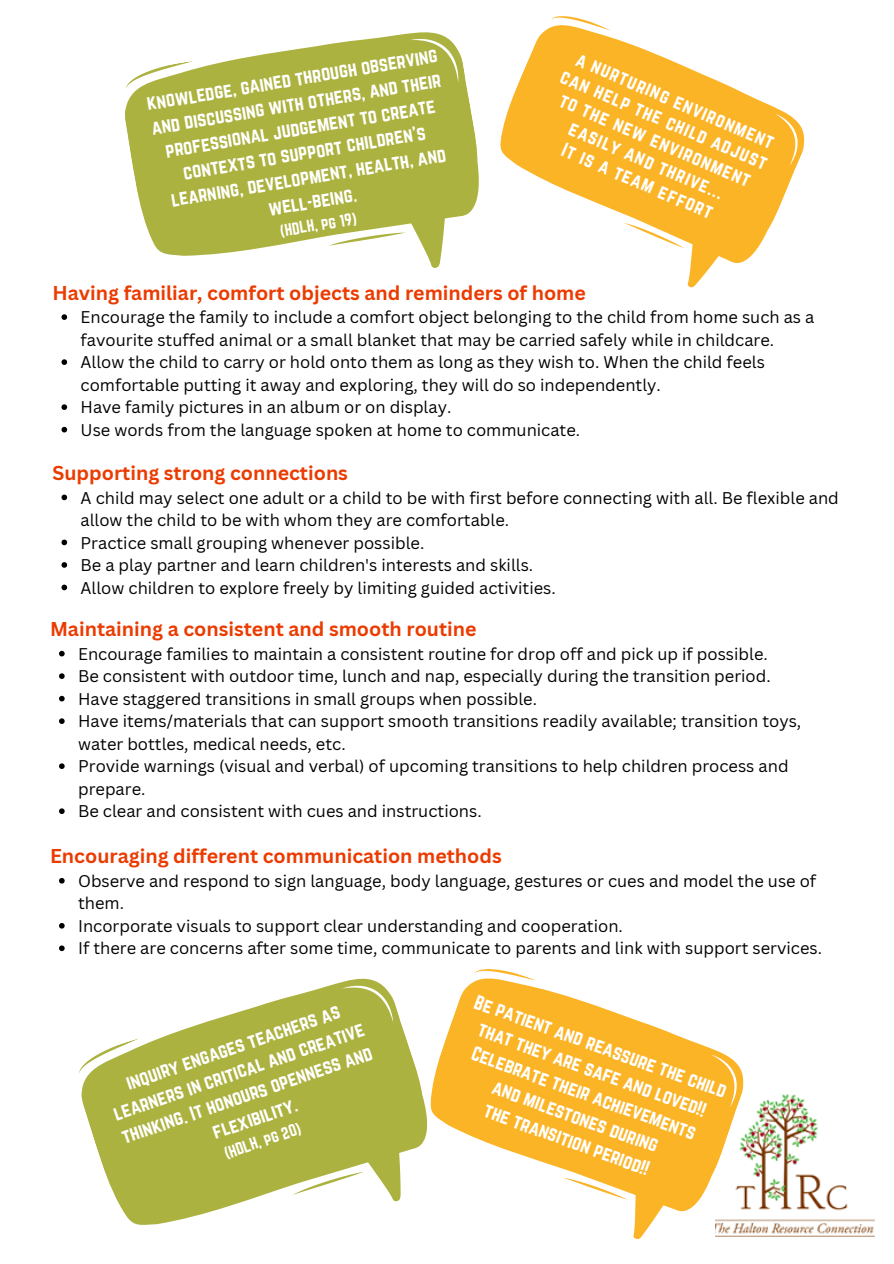
<style>
.page{position:relative;width:894px;height:1264px;background:#fff}
.page>*{position:absolute;margin:0;border:0;box-sizing:border-box;transform-origin:0 0}
.t1{font:700 19.5px "Canva Sans";color:#eb3b00}
.t2{font:18px/24.8px "Norwester";color:#fff;text-align:center}
.t3{font:17.7px/22.2px "Norwester";color:#fff;text-align:center}
.t4{font:16.5px/22.5px "Canva Sans";color:#000}
.t5{font:15px "Norwester";color:#fff}
</style>
<div class="page">
<svg style="left:125px;top:32px;width:354px;height:224px;fill:#acb23f"></svg>
<svg style="left:328px;top:196px;width:128px;height:72px"></svg>
<svg style="left:125px;top:61px;width:70px;height:28px"></svg>
<svg style="left:410px;top:33px;width:49px;height:56px"></svg>
<svg style="left:500px;top:27px;width:297px;height:237px;fill:#fcb427"></svg>
<svg style="left:623px;top:221px;width:105px;height:67px"></svg>
<svg style="left:550px;top:16px;width:61px;height:27px"></svg>
<svg style="left:758px;top:114px;width:47px;height:52px"></svg>
<svg style="left:61px;top:314px;width:6px;height:6px"></svg>
<svg style="left:61px;top:359px;width:6px;height:6px"></svg>
<svg style="left:61px;top:404px;width:6px;height:6px"></svg>
<svg style="left:61px;top:427px;width:6px;height:5px"></svg>
<img style="left:715px;top:1094px;width:160px;height:143px">
<svg style="left:59px;top:878px;width:6px;height:5px"></svg>
<svg style="left:59px;top:923px;width:6px;height:5px"></svg>
<svg style="left:59px;top:945px;width:6px;height:6px"></svg>
<svg style="left:59px;top:651px;width:6px;height:5px"></svg>
<svg style="left:59px;top:673px;width:6px;height:6px"></svg>
<svg style="left:59px;top:696px;width:6px;height:5px"></svg>
<svg style="left:59px;top:718px;width:6px;height:6px"></svg>
<svg style="left:59px;top:763px;width:6px;height:6px"></svg>
<svg style="left:59px;top:808px;width:6px;height:6px"></svg>
<svg style="left:61px;top:494px;width:6px;height:6px"></svg>
<svg style="left:61px;top:539px;width:6px;height:6px"></svg>
<svg style="left:61px;top:562px;width:6px;height:5px"></svg>
<svg style="left:61px;top:584px;width:6px;height:6px"></svg>
<svg style="left:442px;top:981px;width:313px;height:240px;fill:#fcb427"></svg>
<svg style="left:563px;top:1175px;width:109px;height:65px"></svg>
<svg style="left:474px;top:969px;width:62px;height:24px"></svg>
<svg style="left:697px;top:1054px;width:48px;height:53px"></svg>
<svg style="left:79px;top:982px;width:363px;height:243px;fill:#acb23f"></svg>
<svg style="left:292px;top:1131px;width:125px;height:77px"></svg>
<svg style="left:79px;top:1038px;width:65px;height:35px"></svg>
<svg style="left:342px;top:978px;width:52px;height:56px"></svg>
<p class="t2" style="left:145px;top:90px;width:296px;rotate:-9deg">knowledge, gained through observing and discussing with others, and their professional judgement to create contexts to support children’s learning, development, health, and well-being.</p>
<p class="t5" style="left:279px;top:221px;width:79px;rotate:-9deg">(HDLH, pg 19)</p>
<p class="t3" style="left:574px;top:45px;width:225px;rotate:23deg">a nurturing environment can help the child adjust to the new environment</p>
<p class="t3" style="left:574px;top:118px;width:167px;text-align:left;rotate:23deg">easily and thrive...<br>It is a team effort</p>
<p class="t1" style="left:52px;top:279px;width:534px">Having familiar, comfort objects and reminders of home</p>
<h2 class="t4" style="left:80px;top:305px;width:735px">Encourage the family to include a comfort object belonging to the child from home such as a favourite stuffed animal or a small blanket that may be carried safely while in childcare.</h2>
<p class="t4" style="left:80px;top:350px;width:685px">Allow the child to carry or hold onto them as long as they wish to. When the child feels comfortable putting it away and exploring, they will do so independently.</p>
<h2 class="t4" style="left:80px;top:395px;width:372px">Have family pictures in an album or on display.</h2>
<h1 class="t4" style="left:80px;top:418px;width:501px">Use words from the language spoken at home to communicate.</h1>
<p class="t1" style="left:52px;top:459px;width:297px">Supporting strong connections</p>
<p class="t4" style="left:80px;top:486px;width:759px">A child may select one adult or a child to be with first before connecting with all. Be flexible and allow the child to be with whom they are comfortable.</p>
<p class="t4" style="left:80px;top:531px;width:345px">Practice small grouping whenever possible.</p>
<p class="t4" style="left:80px;top:553px;width:454px">Be a play partner and learn children's interests and skills.</p>
<h1 class="t4" style="left:80px;top:576px;width:476px">Allow children to explore freely by limiting guided activities.</h1>
<p class="t1" style="left:50px;top:615px;width:428px">Maintaining a consistent and smooth routine</p>
<p class="t4" style="left:78px;top:642px;width:691px">Encourage families to maintain a consistent routine for drop off and pick up if possible.</p>
<p class="t4" style="left:78px;top:664px;width:694px">Be consistent with outdoor time, lunch and nap, especially during the transition period.</p>
<p class="t4" style="left:78px;top:687px;width:460px">Have staggered transitions in small groups when possible.</p>
<h1 class="t4" style="left:78px;top:709px;width:724px">Have items/materials that can support smooth transitions readily available; transition toys, water bottles, medical needs, etc.</h1>
<p class="t4" style="left:78px;top:754px;width:711px">Provide warnings (visual and verbal) of upcoming transitions to help children process and prepare.</p>
<p class="t4" style="left:78px;top:799px;width:405px">Be clear and consistent with cues and instructions.</p>
<p class="t1" style="left:50px;top:842px;width:453px">Encouraging different communication methods</p>
<p class="t4" style="left:78px;top:869px;width:739px">Observe and respond to sign language, body language, gestures or cues and model the use of them.</p>
<p class="t4" style="left:78px;top:914px;width:546px">Incorporate visuals to support clear understanding and cooperation.</p>
<h1 class="t4" style="left:78px;top:936px;width:745px">If there are concerns after some time, communicate to parents and link with support services.</h1>
<h2 class="t2" style="left:102px;top:1078px;width:265px;rotate:-19deg">inquiry engages teachers as learners in critical and creative thinking. It honours openness and flexibility.</h2>
<h2 class="t5" style="left:222px;top:1144px;width:81px;rotate:-19deg">(HDLH, pg 20)</h2>
<p class="t2" style="left:479px;top:988px;width:268px;rotate:20deg">Be patient and reassure the child that they are safe and loved!!<br>Celebrate their achievements and milestones during<br>the transition period!!</p>
</div>
